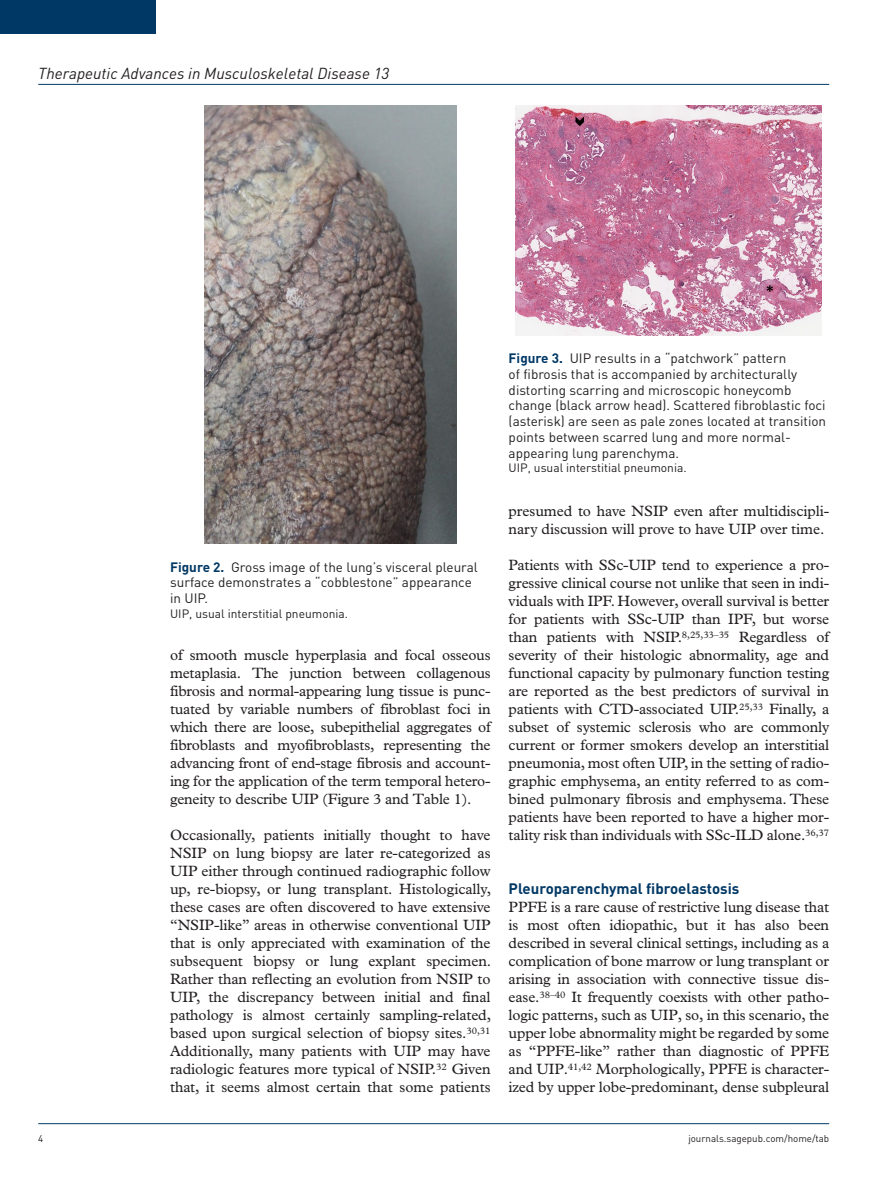
<style>
.page{position:relative;width:893px;height:1191px;background:#fff}
.page>*{position:absolute;margin:0;border:0;box-sizing:border-box;transform-origin:0 0}
.t1{font:italic 15.75px "DIN";color:#231f20}
.t2{font:15px/18px "Plantin Std";letter-spacing:-.01em;color:#231f20;text-align:justify}
.t3{font:700 15px "DIN";color:#003865}
.t4{font:13.5px/15.8px "DIN";color:#231f20}
.t5{font:12px "DIN";color:#231f20}
.t6{font:9.75px "DIN";color:#231f20}
.s1{font-weight:700;color:#003865}
</style>
<div class="page">
<hr style="left:38px;top:84px;width:791px;height:1px;background:#003865">
<hr style="left:38px;top:1123px;width:791px;height:1px;background:#003865">
<div style="left:0;top:0;width:155px;height:34px;background:#003865"></div>
<img style="left:204px;top:106px;width:252px;height:438px">
<img style="left:516px;top:106px;width:306px;height:229px">
<p class="t1" style="left:38px;top:63px;width:353px">Therapeutic Advances in Musculoskeletal Disease 13</p>
<p class="t4" style="left:170px;top:559px;width:309px"><span class="s1">Figure 2.</span> Gross image of the lung’s visceral pleural surface demonstrates a “cobblestone” appearance in UIP.</p>
<p class="t5" style="left:170px;top:605px;width:179px">UIP, usual interstitial pneumonia.</p>
<p class="t2" style="left:170px;top:646px;width:322px">of smooth muscle hyperplasia and focal osseous metaplasia. The junction between collagenous fibrosis and normal-appearing lung tissue is punc&shy;tuated by variable numbers of fibroblast foci in which there are loose, subepithelial aggregates of fibroblasts and myofibroblasts, representing the advancing front of end-stage fibrosis and account&shy;ing for the application of the term temporal hetero&shy;geneity to describe UIP (Figure 3 and Table 1).</p>
<p class="t2" style="left:170px;top:826px;width:323px">Occasionally, patients initially thought to have NSIP on lung biopsy are later re-categorized as UIP either through continued radiographic follow up, re-biopsy, or lung transplant. Histologically, these cases are often discovered to have extensive “NSIP-like” areas in otherwise conventional UIP that is only appreciated with examination of the subsequent biopsy or lung explant specimen.<br>Rather than reflecting an evolution from NSIP to UIP, the discrepancy between initial and final pathology is almost certainly sampling-related, based upon surgical selection of biopsy sites.<sup>30,31<br></sup>Additionally, many patients with UIP may have radiologic features more typical of NSIP.<sup>32</sup> Given that, it seems almost certain that some patients</p>
<p class="t4" style="left:509px;top:350px;width:319px"><span class="s1">Figure 3.</span> UIP results in a “patchwork” pattern<br>of fibrosis that is accompanied by architecturally distorting scarring and microscopic honeycomb change (black arrow head). Scattered fibroblastic foci (asterisk) are seen as pale zones located at transition points between scarred lung and more normal&shy;appearing lung parenchyma.</p>
<p class="t5" style="left:509px;top:460px;width:179px">UIP, usual interstitial pneumonia.</p>
<p class="t2" style="left:509px;top:502px;width:322px">presumed to have NSIP even after multidiscipli&shy;nary discussion will prove to have UIP over time.</p>
<p class="t2" style="left:509px;top:556px;width:322px">Patients with SSc-UIP tend to experience a pro&shy;gressive clinical course not unlike that seen in indi&shy;viduals with IPF. However, overall survival is better for patients with SSc-UIP than IPF, but worse than patients with NSIP.<sup>8,25,33–35</sup> Regardless of severity of their histologic abnormality, age and functional capacity by pulmonary function testing are reported as the best predictors of survival in patients with CTD-associated UIP.<sup>25,33</sup> Finally, a subset of systemic sclerosis who are commonly current or former smokers develop an interstitial pneumonia, most often UIP, in the setting of radio&shy;graphic emphysema, an entity referred to as com&shy;bined pulmonary fibrosis and emphysema. These patients have been reported to have a higher mor&shy;tality risk than individuals with SSc-ILD alone.<sup>36,37</sup></p>
<p class="t3" style="left:509px;top:879px;width:232px">Pleuroparenchymal fibroelastosis</p>
<p class="t2" style="left:509px;top:898px;width:322px">PPFE is a rare cause of restrictive lung disease that is most often idiopathic, but it has also been described in several clinical settings, including as a complication of bone marrow or lung transplant or arising in association with connective tissue dis&shy;ease.<sup>38–40</sup> It frequently coexists with other patho&shy;logic patterns, such as UIP, so, in this scenario, the upper lobe abnormality might be regarded by some as “PPFE-like” rather than diagnostic of PPFE and UIP.<sup>41,42</sup> Morphologically, PPFE is character&shy;ized by upper lobe-predominant, dense subpleural</p>
<p class="t6" style="left:38px;top:1132px;width:7px">4</p>
<p class="t6" style="left:688px;top:1132px;width:142px">journals.sagepub.com/home/tab</p>
</div>
